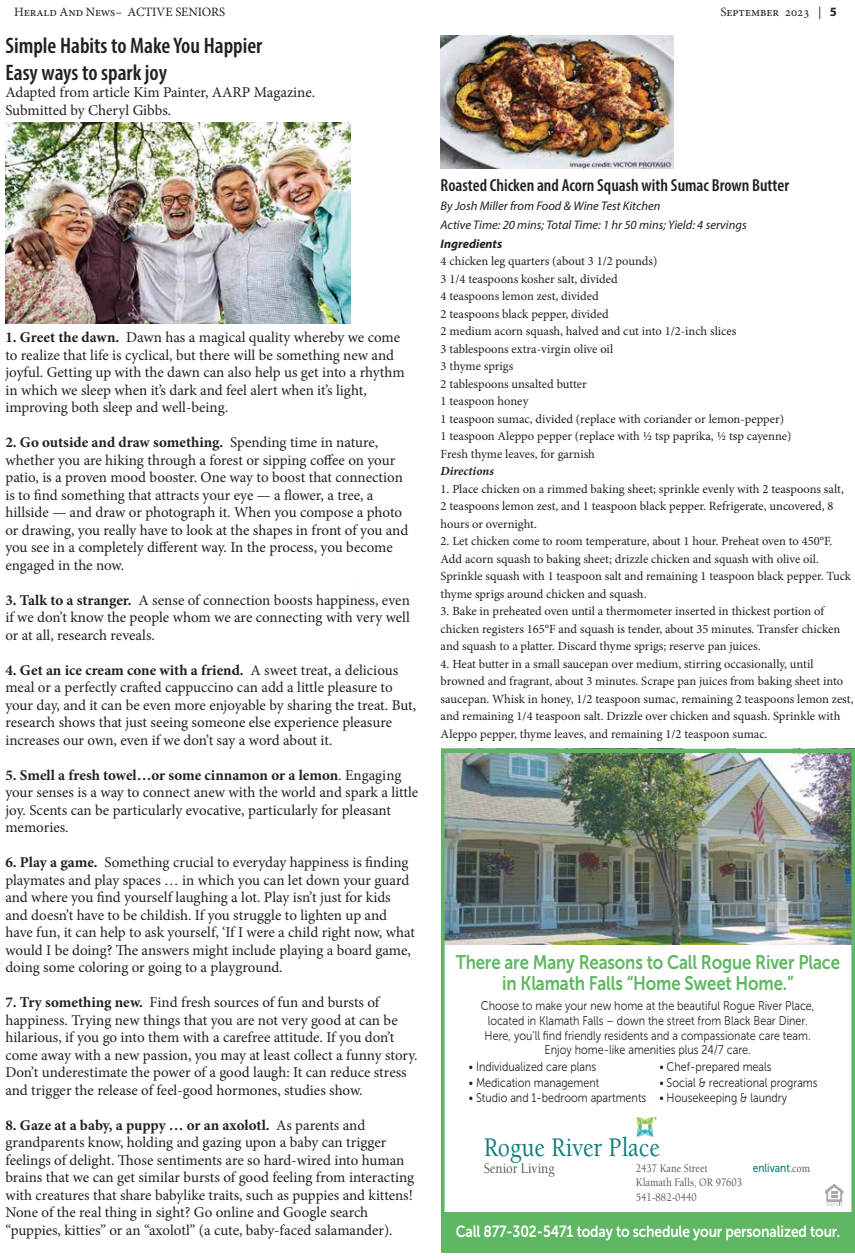
<style>
.page{position:relative;width:855px;height:1260px;background:#fff}
.page>*{position:absolute;margin:0;border:0;box-sizing:border-box;transform-origin:0 0}
.t1{font:500 27.62px "Berkeley Std";color:#107c79;scale:.86 1}
.t2{font:600 condensed 22.5px/27px "Myriad Pro";color:#231f20}
.t3{font:19.62px/21px "Museo Sans 700";letter-spacing:-.01em;color:#60b763;text-align:center;scale:.86 1}
.t4{font:600 condensed 17.5px "Myriad Pro";color:#231f20}
.t5{font:16.12px "Museo Sans 700";letter-spacing:-.01em;color:#fff;scale:.86 1}
.t6{font:15px/17.5px "Minion Pro";color:#231f20}
.t7{font:500 14.88px "Berkeley Std";color:#58595b;scale:.86 1}
.t8{font:12.75px "Minion Pro";letter-spacing:-.005em;color:#231f20}
.t9{font:12.62px/14.8px "Museo Sans 300";color:#231f20;text-align:center;scale:.86 1}
.t10{font:12.5px/17.5px "Minion Pro";color:#231f20}
.t11{font:italic 12.5px/18.8px "Myriad Pro";color:#231f20}
.t12{font:italic 700 12.5px "Myriad Pro";color:#231f20}
.t13{font:italic 700 12.5px "Minion Pro";color:#231f20}
.t14{font:500 11.88px/14.2px "Berkeley Std";color:#58595b;scale:.86 1}
.t15{font:11.88px "Museo Sans 500";color:#107c79;scale:.86 1}
.s1{font-family:"Myriad Pro";font-weight:700}
.s2{font-weight:700}
.s3{font-family:"Berkeley Std";font-weight:500;color:#58595b}
</style>
<div class="page">
<img style="left:446px;top:754px;width:404px;height:190px">
<div style="left:441px;top:749px;width:414px;height:504px;border:4px solid #60b763"></div>
<svg style="left:825px;top:1184px;width:18px;height:22px"></svg>
<div style="left:443px;top:1212px;width:412px;height:41px;background:#60b763"></div>
<svg style="left:637px;top:1117px;width:20px;height:20px"></svg>
<img style="left:6px;top:122px;width:344px;height:202px">
<img style="left:441px;top:36px;width:233px;height:132px">
<p class="t8" style="left:14px;top:4px;width:213px">Herald And News– ACTIVE SENIORS</p>
<p class="t8" style="left:720px;top:4px;width:118px">September 2023 | <span class="s1">5</span></p>
<h2 class="t2" style="left:5px;top:31px;width:259px">Simple Habits to Make You Happier<br>Easy ways to spark joy</h2>
<p class="t6" style="left:5px;top:84px;width:311px">Adapted from article Kim Painter, AARP Magazine.<br>Submitted by Cheryl Gibbs.</p>
<p class="t6" style="left:5px;top:329px;width:401px"><span class="s2">1. Greet the dawn.</span> Dawn has a magical quality whereby we come to realize that life is cyclical, but there will be something new and joyful. Getting up with the dawn can also help us get into a rhythm in which we sleep when it’s dark and feel alert when it’s light, improving both sleep and well-being.</p>
<p class="t6" style="left:5px;top:434px;width:404px"><span class="s2">2. Go outside and draw something.</span> Spending time in nature, whether you are hiking through a forest or sipping coffee on your patio, is a proven mood booster. One way to boost that connection is to find something that attracts your eye — a flower, a tree, a hillside — and draw or photograph it. When you compose a photo or drawing, you really have to look at the shapes in front of you and you see in a completely different way. In the process, you become engaged in the now.</p>
<p class="t6" style="left:5px;top:591px;width:406px;text-align:justify"><span class="s2">3. Talk to a stranger.</span> A sense of connection boosts happiness, even if we don’t know the people whom we are connecting with very well or at all, research reveals.</p>
<p class="t6" style="left:5px;top:661px;width:412px"><span class="s2">4. Get an ice cream cone with a friend.</span> A sweet treat, a delicious meal or a perfectly crafted cappuccino can add a little pleasure to your day, and it can be even more enjoyable by sharing the treat. But, research shows that just seeing someone else experience pleasure increases our own, even if we don’t say a word about it.</p>
<p class="t6" style="left:5px;top:766px;width:414px"><span class="s2">5. Smell a fresh towel…or some cinnamon or a lemon</span>. Engaging your senses is a way to connect anew with the world and spark a little joy. Scents can be particularly evocative, particularly for pleasant memories.</p>
<p class="t6" style="left:5px;top:854px;width:411px"><span class="s2">6. Play a game.</span> Something crucial to everyday happiness is finding playmates and play spaces … in which you can let down your guard and where you find yourself laughing a lot. Play isn’t just for kids and doesn’t have to be childish. If you struggle to lighten up and have fun, it can help to ask yourself, ‘If I were a child right now, what would I be doing? The answers might include playing a board game, doing some coloring or going to a playground.</p>
<p class="t6" style="left:5px;top:994px;width:414px"><span class="s2">7. Try something new.</span> Find fresh sources of fun and bursts of happiness. Trying new things that you are not very good at can be hilarious, if you go into them with a carefree attitude. If you don’t come away with a new passion, you may at least collect a funny story.<br>Don’t underestimate the power of a good laugh: It can reduce stress and trigger the release of feel-good hormones, studies show.</p>
<p class="t6" style="left:5px;top:1116px;width:410px"><span class="s2">8. Gaze at a baby, a puppy … or an axolotl.</span> As parents and grandparents know, holding and gazing upon a baby can trigger feelings of delight. Those sentiments are so hard-wired into human brains that we can get similar bursts of good feeling from interacting with creatures that share babylike traits, such as puppies and kittens!<br>None of the real thing in sight? Go online and Google search “puppies, kitties” or an “axolotl” (a cute, baby-faced salamander).</p>
<p class="t4" style="left:441px;top:175px;width:350px">Roasted Chicken and Acorn Squash with Sumac Brown Butter</p>
<p class="t11" style="left:441px;top:196px;width:308px">By Josh Miller from Food &amp; Wine Test Kitchen<br>Active Time: 20 mins; Total Time: 1 hr 50 mins; Yield: 4 servings</p>
<p class="t12" style="left:441px;top:235px;width:63px">Ingredients</p>
<p class="t10" style="left:441px;top:253px;width:352px">4 chicken leg quarters (about 3 1/2 pounds)<br>3 1/4 teaspoons kosher salt, divided<br>4 teaspoons lemon zest, divided<br>2 teaspoons black pepper, divided<br>2 medium acorn squash, halved and cut into 1/2-inch slices<br>3 tablespoons extra-virgin olive oil<br>3 thyme sprigs<br>2 tablespoons unsalted butter<br>1 teaspoon honey<br>1 teaspoon sumac, divided (replace with coriander or lemon-pepper)<br>1 teaspoon Aleppo pepper (replace with ½ tsp paprika, ½ tsp cayenne)<br>Fresh thyme leaves, for garnish</p>
<p class="t13" style="left:441px;top:462px;width:55px">Directions</p>
<p class="t10" style="left:441px;top:480px;width:405px">1. Place chicken on a rimmed baking sheet; sprinkle evenly with 2 teaspoons salt,<br>2 teaspoons lemon zest, and 1 teaspoon black pepper. Refrigerate, uncovered, 8 hours or overnight.</p>
<p class="t10" style="left:441px;top:533px;width:412px">2. Let chicken come to room temperature, about 1 hour. Preheat oven to 450°F.<br>Add acorn squash to baking sheet; drizzle chicken and squash with olive oil.<br>Sprinkle squash with 1 teaspoon salt and remaining 1 teaspoon black pepper. Tuck thyme sprigs around chicken and squash.</p>
<p class="t10" style="left:441px;top:603px;width:401px">3. Bake in preheated oven until a thermometer inserted in thickest portion of chicken registers 165°F and squash is tender, about 35 minutes. Transfer chicken and squash to a platter. Discard thyme sprigs; reserve pan juices.</p>
<p class="t10" style="left:441px;top:655px;width:414px">4. Heat butter in a small saucepan over medium, stirring occasionally, until browned and fragrant, about 3 minutes. Scrape pan juices from baking sheet into saucepan. Whisk in honey, 1/2 teaspoon sumac, remaining 2 teaspoons lemon zest, and remaining 1/4 teaspoon salt. Drizzle over chicken and squash. Sprinkle with Aleppo pepper, thyme leaves, and remaining 1/2 teaspoon sumac.</p>
<h3 class="t3" style="left:456px;top:951px;width:449px">There are Many Reasons to Call Rogue River Place in Klamath Falls “Home Sweet Home.”</h3>
<p class="t9" style="left:481px;top:999px;width:390px">Choose to make your new home at the beautiful Rogue River Place, located in Klamath Falls – down the street from Black Bear Diner.<br>Here, you’ll find friendly residents and a compassionate care team.<br>Enjoy home-like amenities plus 24/7 care.</p>
<p class="t9" style="left:659px;top:1060px;width:132px">• Chef-prepared meals</p>
<p class="t9" style="left:659px;top:1075px;width:186px">• Social &amp; recreational programs</p>
<p class="t9" style="left:659px;top:1091px;width:150px">• Housekeeping &amp; laundry</p>
<p class="t9" style="left:469px;top:1060px;width:150px">• Individualized care plans</p>
<p class="t9" style="left:469px;top:1075px;width:153px">• Medication management</p>
<p class="t9" style="left:469px;top:1091px;width:208px">• Studio and 1-bedroom apartments</p>
<h1 class="t1" style="left:484px;top:1133px;width:206px">Rogue River Place</h1>
<p class="t7" style="left:484px;top:1160px;width:84px">Senior Living</p>
<p class="t14" style="left:636px;top:1161px;width:85px">2437 Kane Street</p>
<p class="t15" style="left:753px;top:1162px;width:68px">enlivant<span class="s3">.com</span></p>
<p class="t14" style="left:636px;top:1176px;width:125px">Klamath Falls, OR 97603<br>541-882-0440</p>
<p class="t5" style="left:456px;top:1222px;width:449px">Call 877-302-5471 today to schedule your personalized tour.</p>
</div>
